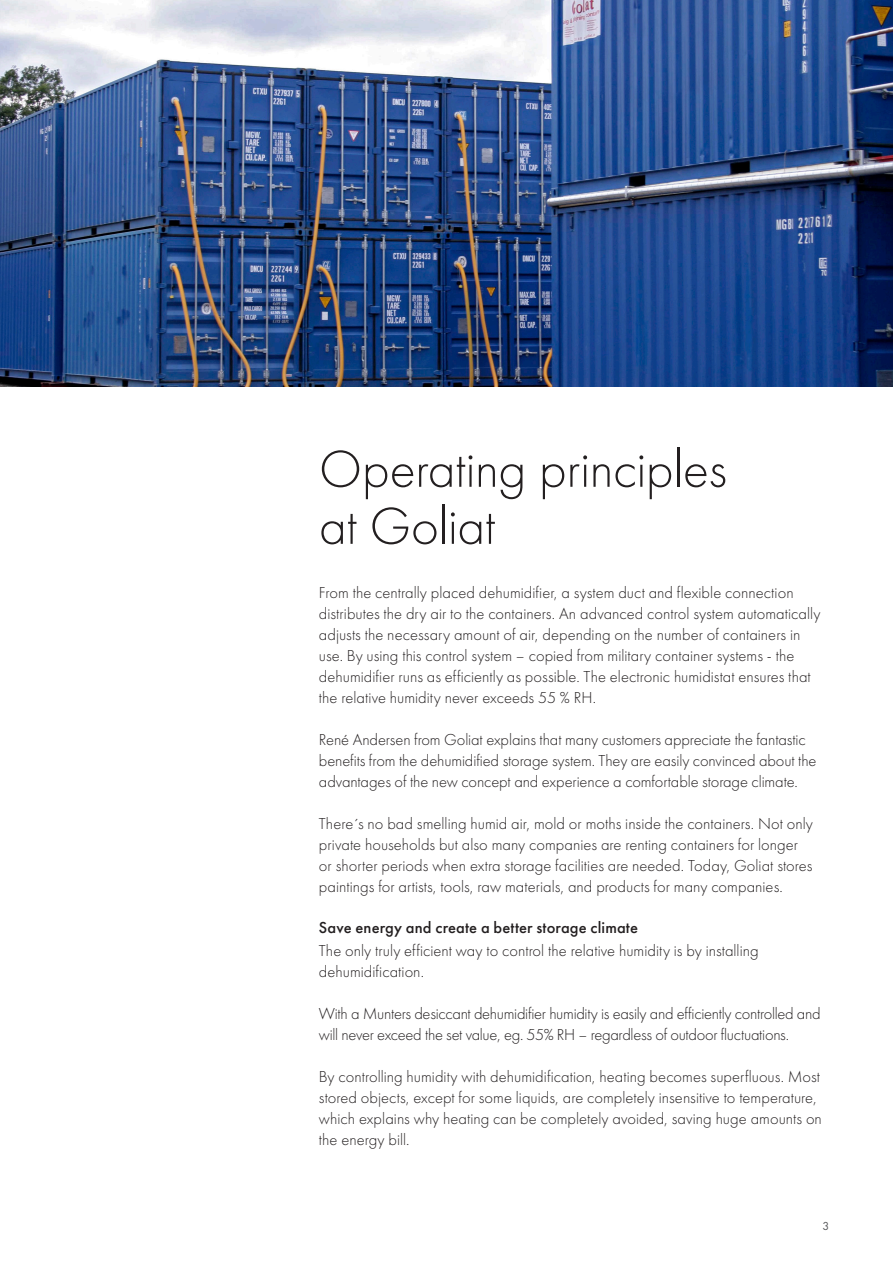
<style>
.page{position:relative;width:893px;height:1263px;background:#fff}
.page>*{position:absolute;margin:0;border:0;box-sizing:border-box;transform-origin:0 0}
.t1{font:54px/57px "Futura PT Light";letter-spacing:-.01em;color:#231f20}
.t2{font:16.5px/21px "Futura PT Light";color:#231f20}
.t3{font:16.5px/21px "Futura PT Light";letter-spacing:-.02em;color:#231f20}
.t4{font:16.5px "Futura PT Medium";letter-spacing:.005em;color:#231f20}
.t5{font:12px "Futura PT";color:#57585a}
</style>
<div class="page">
<img style="left:0;top:0;width:893px;height:387px">
<h1 class="t1" style="left:319px;top:441px;width:409px">Operating principles at Goliat</h1>
<p class="t2" style="left:319px;top:582px;width:503px">From the centrally placed dehumidifier, a system duct and flexible connection distributes the dry air to the containers. An advanced control system automatically adjusts the necessary amount of air, depending on the number of containers in use. By using this control system – copied from military container systems - the dehumidifier runs as efficiently as possible. The electronic humidistat ensures that the relative humidity never exceeds 55 % RH.</p>
<p class="t2" style="left:319px;top:729px;width:499px">René Andersen from Goliat explains that many customers appreciate the fantastic benefits from the dehumidified storage system. They are easily convinced about the advantages of the new concept and experience a comfortable storage climate.</p>
<p class="t2" style="left:319px;top:813px;width:496px">There´s no bad smelling humid air, mold or moths inside the containers. Not only private households but also many companies are renting containers for longer or shorter periods when extra storage facilities are needed. Today, Goliat stores paintings for artists, tools, raw materials, and products for many companies.</p>
<p class="t4" style="left:319px;top:917px;width:321px">Save energy and create a better storage climate</p>
<p class="t2" style="left:319px;top:940px;width:441px">The only truly efficient way to control the relative humidity is by installing dehumidification.</p>
<p class="t3" style="left:319px;top:1003px;width:503px">With a Munters desiccant dehumidifier humidity is easily and efficiently controlled and will never exceed the set value, eg. 55% RH – regardless of outdoor fluctuations.</p>
<p class="t2" style="left:319px;top:1066px;width:504px">By controlling humidity with dehumidification, heating becomes superfluous. Most stored objects, except for some liquids, are completely insensitive to temperature, which explains why heating can be completely avoided, saving huge amounts on the energy bill.</p>
<p class="t5" style="left:822px;top:1219px;width:8px">3</p>
</div>
